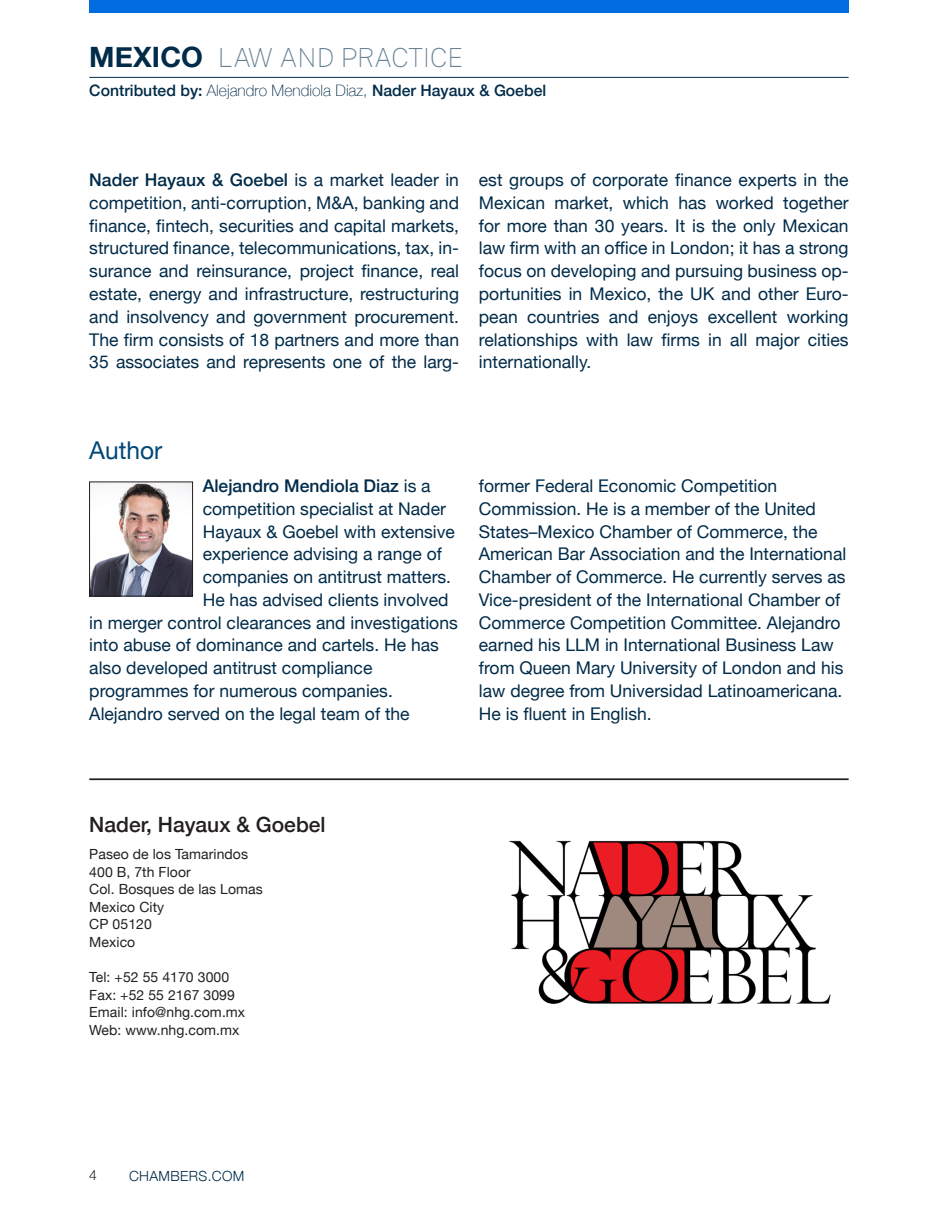
<style>
.page{position:relative;width:938px;height:1221px;background:#fff}
.page>*{position:absolute;margin:0;border:0;box-sizing:border-box;transform-origin:0 0}
.t1{font:100 26.25px "Public Sans";color:#668092}
.Authors{font:24.5px "Helvetica Neue";color:#004876}
.Business_card_head{font:500 21px "Helvetica Neue";color:#231f20}
.Author_paragraph_wit{font:17.5px/22.8px "Helvetica Neue";color:#002b49}
.Firm_paragraph{font:17.5px/22.8px "Helvetica Neue";color:#002b49;text-align:justify}
.Author_paragraph_wit-2{font:500 17.5px "Helvetica Neue";color:#002b49}
.t2{font:500 15.75px "Helvetica Neue";color:#002b49}
.Business_card_body{font:14px "Helvetica Neue";letter-spacing:.005em;color:#231f20}
.t3{font:300 14px "Helvetica Neue";letter-spacing:.025em;color:#002b49}
.t4{font:300 14px "Helvetica Neue";color:#231f20}
.s1{font-family:"Helvetica Neue";font-weight:700;font-size:28px;color:#002b49}
.s2{font-weight:100}
.s3{font-weight:500}
.s4{font-weight:400}
</style>
<div class="page">
<hr style="left:89px;top:77px;width:759px;height:1px;background:#002b49">
<div style="left:89px;top:0;width:759px;height:13px;background:#006ce0"></div>
<img style="left:91px;top:483px;width:100px;height:111px">
<div style="left:89px;top:481px;width:104px;height:115px;border:1px solid #231f20"></div>
<img style="left:509px;top:840px;width:322px;height:164px">
<hr style="left:89px;top:778px;width:759px;height:2px;background:#231f20">
<h1 class="t1" style="left:89px;top:39px;width:357px"><span class="s1">MEXICO</span> LAW AN D PRACTICE</h1>
<p class="t2" style="left:89px;top:78px;width:458px">Contributed by: <span class="s2">Alejandro Mendiola Diaz,</span> Nader Hayaux &amp; Goebel</p>
<p class="Firm_paragraph" style="left:89px;top:170px;width:371px"><span class="s3">Nader Hayaux &amp; Goebel</span> is a market leader in competition, anti-corruption, M&amp;A, banking and finance, fintech, securities and capital markets, structured finance, telecommunications, tax, in&shy;surance and reinsurance, project finance, real estate, energy and infrastructure, restructuring and insolvency and government procurement.<br>The firm consists of 18 partners and more than 35 associates and represents one of the larg-</p>
<p class="Firm_paragraph" style="left:479px;top:170px;width:371px">est groups of corporate finance experts in the Mexican market, which has worked together for more than 30 years. It is the only Mexican law firm with an office in London; it has a strong focus on developing and pursuing business op&shy;portunities in Mexico, the UK and other Euro&shy;pean countries and enjoys excellent working relationships with law firms in all major cities internationally.</p>
<p class="Authors" style="left:89px;top:433px;width:75px">Author</p>
<p class="Author_paragraph_wit-2" style="left:203px;top:471px;width:229px">Alejandro Mendiola Diaz <span class="s4">is a</span></p>
<p class="Author_paragraph_wit" style="left:203px;top:498px;width:245px">competition specialist at Nader</p>
<p class="Author_paragraph_wit" style="left:203px;top:521px;width:254px">Hayaux &amp; Goebel with extensive</p>
<p class="Author_paragraph_wit" style="left:203px;top:543px;width:241px">experience advising a range of</p>
<p class="Author_paragraph_wit" style="left:203px;top:566px;width:250px">companies on antitrust matters.</p>
<p class="Author_paragraph_wit" style="left:203px;top:589px;width:247px">He has advised clients involved</p>
<p class="Author_paragraph_wit" style="left:89px;top:612px;width:370px">in merger control clearances and investigations</p>
<p class="Author_paragraph_wit" style="left:89px;top:634px;width:351px">into abuse of dominance and cartels. He has</p>
<p class="Author_paragraph_wit" style="left:89px;top:657px;width:284px">also developed antitrust compliance</p>
<p class="Author_paragraph_wit" style="left:89px;top:680px;width:305px">programmes for numerous companies.</p>
<p class="Author_paragraph_wit" style="left:89px;top:703px;width:322px">Alejandro served on the legal team of the</p>
<p class="Author_paragraph_wit" style="left:479px;top:475px;width:369px">former Federal Economic Competition Commission. He is a member of the United States–Mexico Chamber of Commerce, the American Bar Association and the International Chamber of Commerce. He currently serves as Vice-president of the International Chamber of Commerce Competition Committee. Alejandro earned his LLM in International Business Law from Queen Mary University of London and his law degree from Universidad Latinoamericana.<br>He is fluent in English.</p>
<p class="Business_card_head" style="left:89px;top:807px;width:238px">Nader, Hayaux &amp; Goebel</p>
<p class="Business_card_body" style="left:89px;top:844px;width:160px">Paseo de los Tamarindos</p>
<p class="Business_card_body" style="left:89px;top:861px;width:103px">400 B, 7th Floor</p>
<p class="Business_card_body" style="left:89px;top:879px;width:175px">Col. Bosques de las Lomas</p>
<p class="Business_card_body" style="left:89px;top:896px;width:76px">Mexico City</p>
<p class="Business_card_body" style="left:89px;top:914px;width:64px">CP 05120</p>
<p class="Business_card_body" style="left:89px;top:931px;width:47px">Mexico</p>
<p class="Business_card_body" style="left:89px;top:966px;width:141px">Tel: +52 55 4170 3000</p>
<p class="Business_card_body" style="left:89px;top:984px;width:147px">Fax: +52 55 2167 3099</p>
<p class="Business_card_body" style="left:89px;top:1001px;width:157px">Email: info@nhg.com.mx</p>
<p class="Business_card_body" style="left:89px;top:1019px;width:152px">Web: www.nhg.com.mx</p>
<p class="t4" style="left:89px;top:1163px;width:9px">4</p>
<p class="t3" style="left:129px;top:1164px;width:117px">CHAMBERS.COM</p>
</div>
